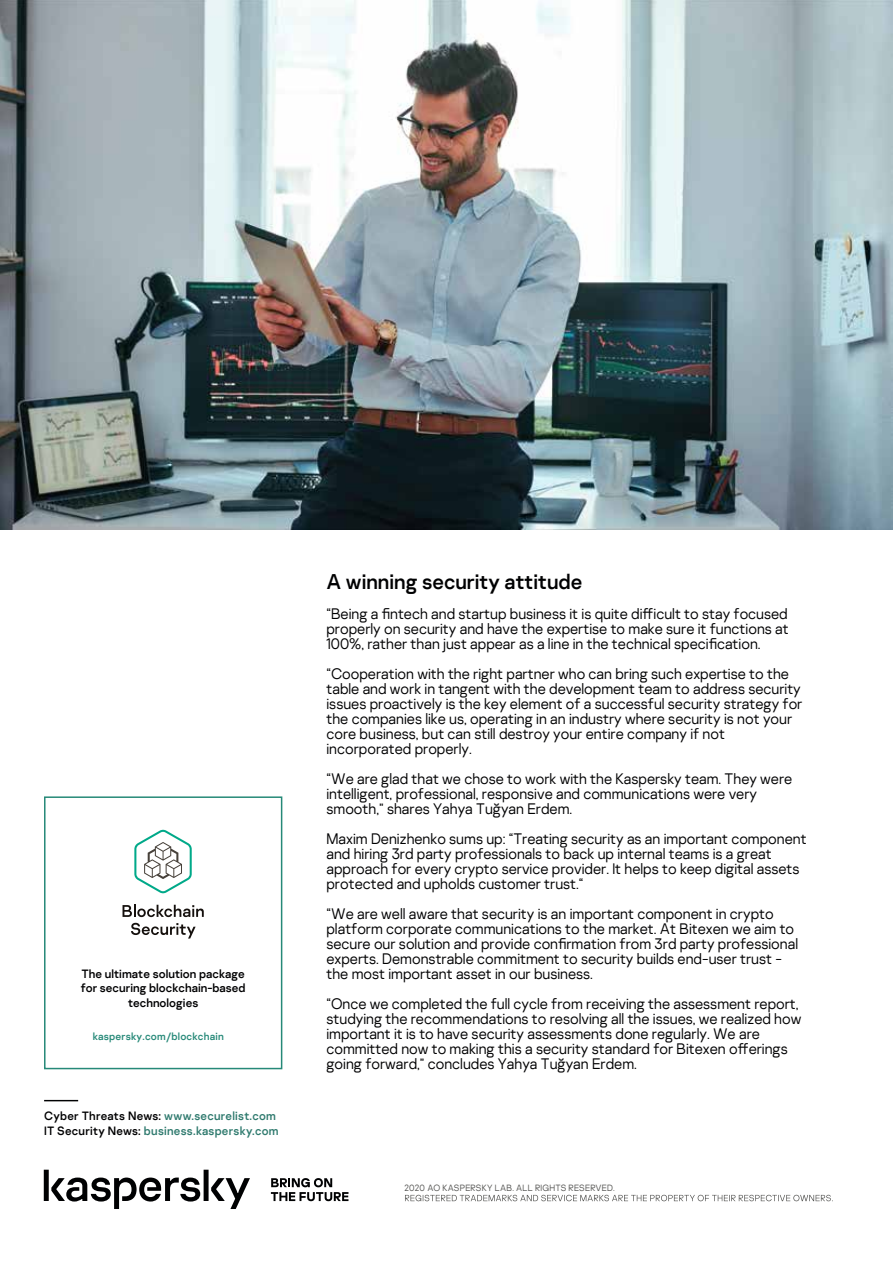
<style>
.page{position:relative;width:893px;height:1263px;background:#fff}
.page>*{position:absolute;margin:0;border:0;box-sizing:border-box;transform-origin:0 0}
.t1{font:21.15px "Kaspersky Sans";color:#000102}
.t2{font:300 15.15px/15px "Kaspersky Sans";color:#000102}
.t3{font:12px/15px "Kaspersky Sans";letter-spacing:.02em;color:#2f7a6e}
.t4{font:12px/14.4px "Kaspersky Sans";letter-spacing:.005em;color:#000102;text-align:center}
.t5{font:10.5px "Kaspersky Sans";letter-spacing:.02em;color:#268978}
.t6{font:300 9px "Kaspersky Sans";letter-spacing:.02em;color:#51514f}
.s1{color:#000102}
</style>
<div class="page">
<svg style="left:405px;top:1195px;width:428px;height:6px"></svg>
<hr style="left:44px;top:1100px;width:34px;height:1px;background:#000102">
<svg style="left:44px;top:1170px;width:206px;height:39px"></svg>
<svg style="left:271px;top:1178px;width:77px;height:23px"></svg>
<div style="left:44px;top:796px;width:238px;height:273px;border:2px solid #268978"></div>
<svg style="left:123px;top:905px;width:81px;height:12px"></svg>
<svg style="left:131px;top:923px;width:65px;height:15px"></svg>
<svg style="left:134px;top:830px;width:58px;height:63px"></svg>
<img style="left:0;top:0;width:893px;height:529px">
<p class="t4" style="left:81px;top:966px;width:166px">The ultimate solution package for securing blockchain-based technologies</p>
<p class="t5" style="left:93px;top:1030px;width:133px">kaspersky.com/blockchain</p>
<p class="t3" style="left:44px;top:1108px;width:236px"><span class="s1">Cyber Threats News:</span> www.securelist.com<br><span class="s1">IT Security News:</span> business.kaspersky.com</p>
<h1 class="t1" style="left:326px;top:569px;width:258px">A winning security attitude</h1>
<p class="t2" style="left:326px;top:606px;width:464px;text-align:justify">“Being a fintech and startup business it is quite difficult to stay focused properly on security and have the expertise to make sure it functions at 100%, rather than just appear as a line in the technical specification.</p>
<p class="t2" style="left:326px;top:666px;width:477px">“Cooperation with the right partner who can bring such expertise to the table and work in tangent with the development team to address security issues proactively is the key element of a successful security strategy for the companies like us, operating in an industry where security is not your core business, but can still destroy your entire company if not incorporated properly.</p>
<p class="t2" style="left:326px;top:771px;width:467px">“We are glad that we chose to work with the Kaspersky team. They were intelligent, professional, responsive and communications were very smooth,” shares Yahya Tuğyan Erdem.</p>
<p class="t2" style="left:326px;top:831px;width:482px">Maxim Denizhenko sums up: “Treating security as an important component and hiring 3rd party professionals to back up internal teams is a great approach for every crypto service provider. It helps to keep digital assets protected and upholds customer trust.“</p>
<p class="t2" style="left:326px;top:906px;width:473px">“We are well aware that security is an important component in crypto platform corporate communications to the market. At Bitexen we aim to secure our solution and provide confirmation from 3rd party professional experts. Demonstrable commitment to security builds end-user trust - the most important asset in our business.</p>
<p class="t2" style="left:326px;top:996px;width:476px">“Once we completed the full cycle from receiving the assessment report, studying the recommendations to resolving all the issues, we realized how important it is to have security assessments done regularly. We are committed now to making this a security standard for Bitexen offerings going forward,” concludes Yahya Tuğyan Erdem.</p>
<p class="t6" style="left:404px;top:1182px;width:212px">2020 AO KASPERSKY LAB. ALL RIGHTS RESERVED.</p>
</div>
